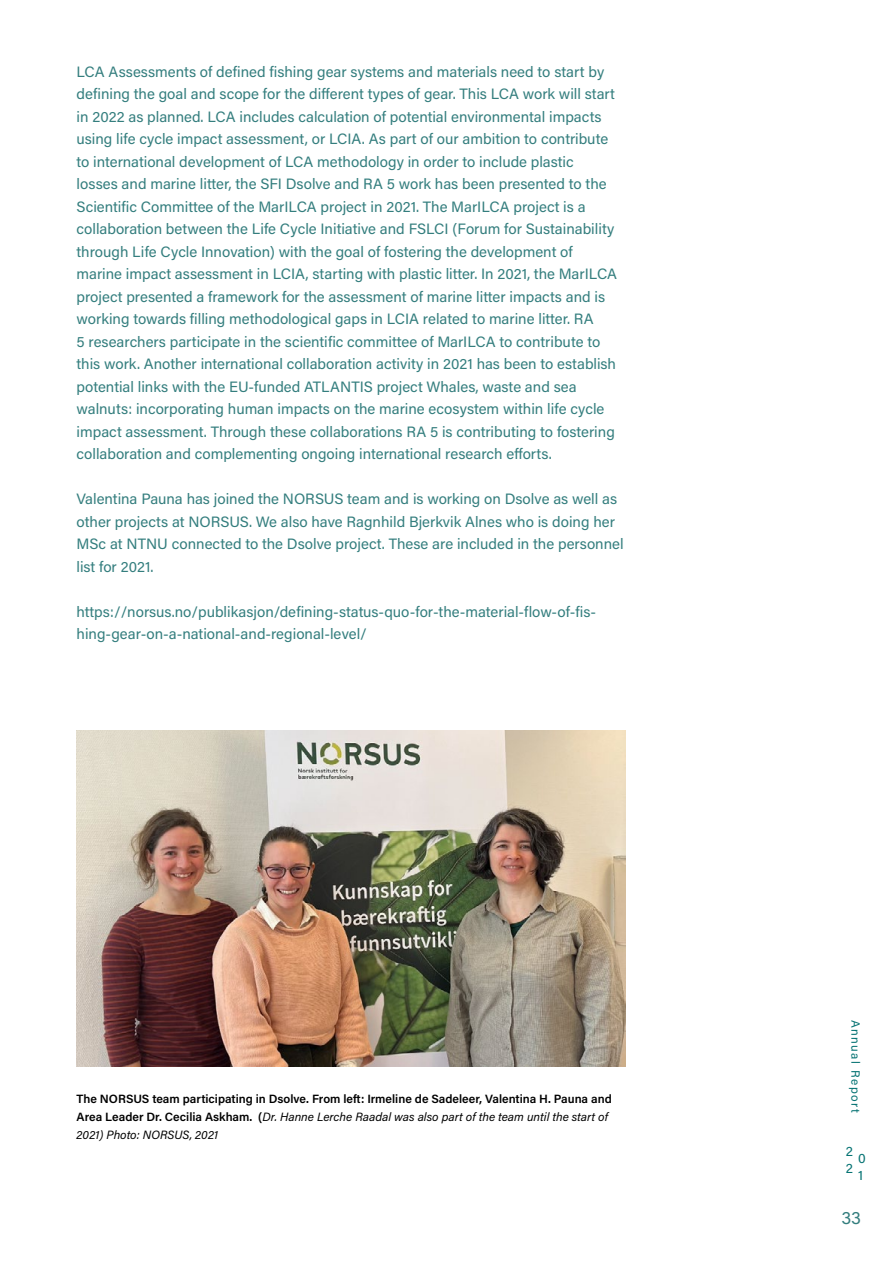
<style>
.page{position:relative;width:893px;height:1263px;background:#fff}
.page>*{position:absolute;margin:0;border:0;box-sizing:border-box;transform-origin:0 0}
.t1{font:18px "Acumin Pro";color:#347e7e}
.t2{font:15px/22.5px "Acumin Pro";color:#347e7e}
.t3{font:13.65px/17.1px "Acumin Pro";color:#067373}
.t4{font:600 12px/18px "Acumin Pro";color:#000}
.t5{font:12px "Acumin Pro";letter-spacing:.125em;color:#067373}
.s1{font-weight:400;font-style:italic}
</style>
<div class="page">
<img style="left:77px;top:730px;width:548px;height:337px">
<p class="t2" style="left:77px;top:59px;width:542px">LCA Assessments of defined fishing gear systems and materials need to start by defining the goal and scope for the different types of gear. This LCA work will start in 2022 as planned. LCA includes calculation of potential environmental impacts using life cycle impact assessment, or LCIA. As part of our ambition to contribute to international development of LCA methodology in order to include plastic losses and marine litter, the SFI Dsolve and RA 5 work has been presented to the Scientific Committee of the MarILCA project in 2021. The MarILCA project is a collaboration between the Life Cycle Initiative and FSLCI (Forum for Sustainability through Life Cycle Innovation) with the goal of fostering the development of marine impact assessment in LCIA, starting with plastic litter. In 2021, the MarILCA project presented a framework for the assessment of marine litter impacts and is working towards filling methodological gaps in LCIA related to marine litter. RA<br>5 researchers participate in the scientific committee of MarILCA to contribute to this work. Another international collaboration activity in 2021 has been to establish potential links with the EU-funded ATLANTIS project Whales, waste and sea walnuts: incorporating human impacts on the marine ecosystem within life cycle impact assessment. Through these collaborations RA 5 is contributing to fostering collaboration and complementing ongoing international research efforts.</p>
<p class="t2" style="left:77px;top:487px;width:549px">Valentina Pauna has joined the NORSUS team and is working on Dsolve as well as other projects at NORSUS. We also have Ragnhild Bjerkvik Alnes who is doing her MSc at NTNU connected to the Dsolve project. These are included in the personnel list for 2021.</p>
<p class="t2" style="left:77px;top:599px;width:521px">https://norsus.no/publikasjon/defining-status-quo-for-the-material-flow-of-fis&shy;hing-gear-on-a-national-and-regional-level/</p>
<p class="t4" style="left:77px;top:1089px;width:537px">The NORSUS team participating in Dsolve. From left: Irmeline de Sadeleer, Valentina H. Pauna and<br>Area Leader Dr. Cecilia Askham. (<span class="s1">Dr. Hanne Lerche Raadal was also part of the team until the start of<br>2021) Photo: NORSUS, 2021</span></p>
<p class="t5" style="left:864px;top:1019px;width:95px;rotate:90deg">Annual Report</p>
<p class="t3" style="left:846px;top:1142px;width:9px">2<br>2</p>
<p class="t3" style="left:858px;top:1149px;width:9px">0<br>1</p>
<p class="t1" style="left:842px;top:1205px;width:21px">33</p>
</div>
